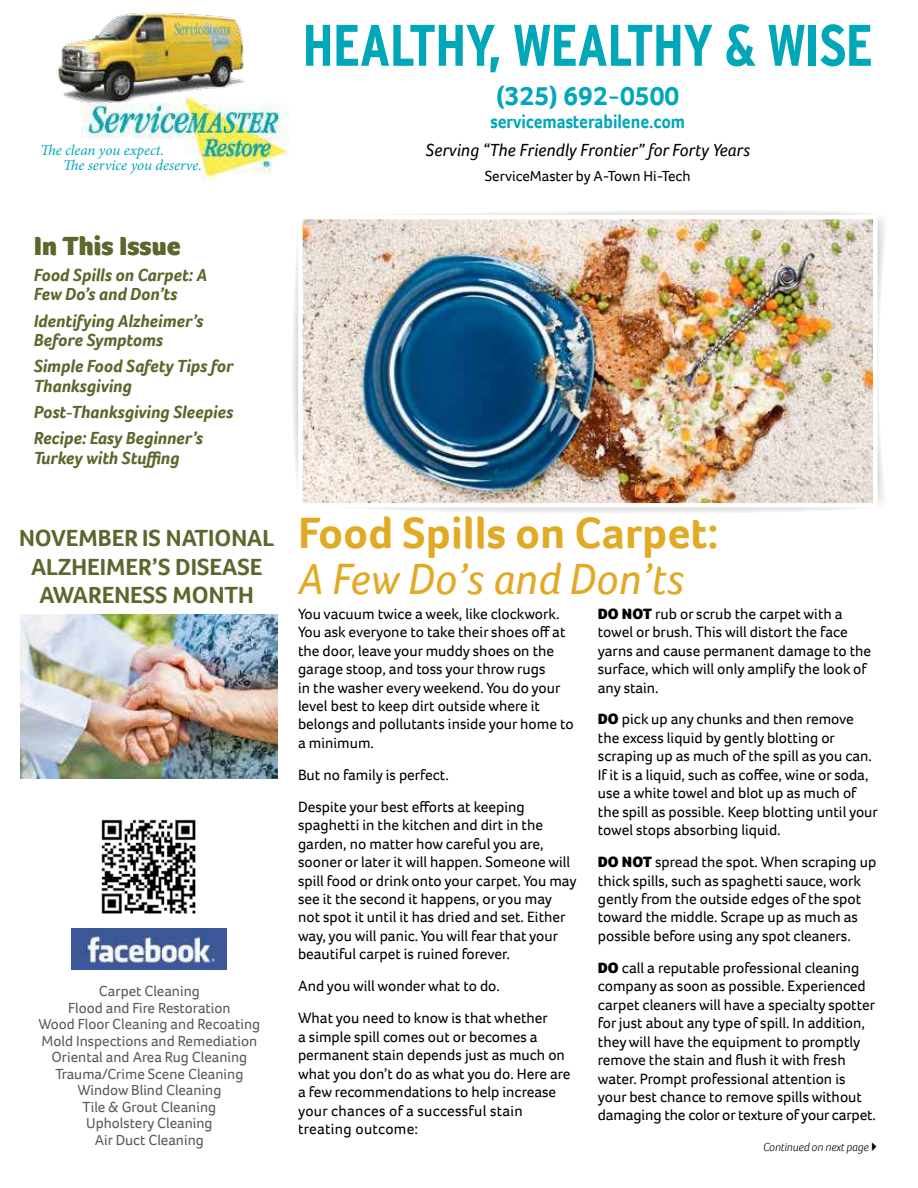
<style>
.page{position:relative;width:918px;height:1188px;background:#fff}
.page>*{position:absolute;margin:0;border:0;box-sizing:border-box;transform-origin:0 0}
.t1{font:700 condensed 58.5px "Interstate";letter-spacing:-.02em;color:#00a7b8}
.t2{font:700 45px "Foco";color:#e1aa25}
.t3{font:italic 45px "Foco";color:#e1aa25}
.t4{font:700 27px "Foco";color:#00a7b8}
.t5{font:900 27px "Foco";color:#5b672c}
.t6{font:700 24px/28.5px "Foco";color:#5b672c;text-align:center}
.t7{font:700 19.5px "Foco";color:#00a7b8;scale:.88 1}
.t8{font:italic 700 18px/19.5px "Foco";color:#5b672c}
.t9{font:italic 18px "Foco";color:#000}
.t10{font:15.3px/18.5px "Foco";color:#000}
.t11{font:15px/16.5px "Foco";color:#58595b;text-align:center}
.t12{font:italic 15px/15px "Minion Pro";letter-spacing:-.005em;color:#00a7b8}
.t13{font:15px "Foco";color:#000}
.t14{font:italic 300 12px "Foco";color:#000}
.s1{font-weight:900}
</style>
<div class="page">
<img style="left:21px;top:615px;width:256px;height:164px">
<img style="left:71px;top:928px;width:155px;height:42px">
<img style="left:101px;top:819px;width:95px;height:95px">
<img style="left:81px;top:103px;width:208px;height:78px">
<img style="left:58px;top:12px;width:191px;height:96px">
<svg style="left:292px;top:210px;width:593px;height:303px"></svg>
<img style="left:303px;top:220px;width:570px;height:283px">
<div style="left:298px;top:215px;width:580px;height:293px;border:4px solid #fff"></div>
<p class="t12" style="left:63px;top:143px;width:141px;text-indent:-22px">The clean you expect.<br>The service you deserve.</p>
<h3 class="t5" style="left:34px;top:228px;width:148px">In This Issue</h3>
<p class="t8" style="left:34px;top:265px;width:175px">Food Spills on Carpet: A<br>Few Do’s and Don’ts</p>
<p class="t8" style="left:34px;top:311px;width:171px">Identifying Alzheimer’s<br>Before Symptoms</p>
<p class="t8" style="left:34px;top:356px;width:201px">Simple Food Safety Tips for<br>Thanksgiving</p>
<p class="t8" style="left:34px;top:399px;width:201px;line-height:26.2px">Post-Thanksgiving Sleepies<br>Recipe: Easy Beginner’s</p>
<p class="t8" style="left:34px;top:448px;width:147px">Turkey with Stuffing</p>
<h3 class="t6" style="left:19px;top:523px;width:257px">NOVEMBER IS NATIONAL<br>ALZHEIMER’S DISEASE<br>AWARENESS MONTH</h3>
<p class="t11" style="left:39px;top:983px;width:223px">Carpet Cleaning<br>Flood and Fire Restoration<br>Wood Floor Cleaning and Recoating<br>Mold Inspections and Remediation<br>Oriental and Area Rug Cleaning<br>Trauma/Crime Scene Cleaning<br>Window Blind Cleaning<br>Tile &amp; Grout Cleaning<br>Upholstery Cleaning<br>Air Duct Cleaning</p>
<h1 class="t1" style="left:302px;top:13px;width:573px">HEALTHY, WEALTHY &amp; WISE</h1>
<h3 class="t4" style="left:496px;top:78px;width:185px">(325) 692-0500</h3>
<p class="t7" style="left:490px;top:109px;width:223px">servicemasterabilene.com</p>
<p class="t9" style="left:425px;top:138px;width:326px">Serving “The Friendly Frontier” for Forty Years</p>
<p class="t13" style="left:485px;top:166px;width:207px">ServiceMaster by A-Town Hi-Tech</p>
<h2 class="t2" style="left:298px;top:503px;width:422px">Food Spills on Carpet:</h2>
<h2 class="t3" style="left:298px;top:549px;width:388px">A Few Do’s and Don’ts</h2>
<p class="t10" style="left:298px;top:604px;width:277px">You vacuum twice a week, like clockwork.<br>You ask everyone to take their shoes off at the door, leave your muddy shoes on the garage stoop, and toss your throw rugs<br>in the washer every weekend. You do your level best to keep dirt outside where it belongs and pollutants inside your home to a minimum.</p>
<p class="t10" style="left:298px;top:759px;width:228px;line-height:32px">But no family is perfect.<br>Despite your best efforts at keeping</p>
<p class="t10" style="left:298px;top:816px;width:280px">spaghetti in the kitchen and dirt in the garden, no matter how careful you are, sooner or later it will happen. Someone will spill food or drink onto your carpet. You may see it the second it happens, or you may not spot it until it has dried and set. Either way, you will panic. You will fear that your beautiful carpet is ruined forever.</p>
<p class="t10" style="left:298px;top:970px;width:251px;line-height:32px">And you will wonder what to do.<br>What you need to know is that whether</p>
<p class="t10" style="left:298px;top:1027px;width:274px">a simple spill comes out or becomes a permanent stain depends just as much on what you don’t do as what you do. Here are a few recommendations to help increase your chances of a successful stain treating outcome:</p>
<p class="t10" style="left:598px;top:604px;width:275px"><span class="s1">DO NOT</span> rub or scrub the carpet with a towel or brush. This will distort the face yarns and cause permanent damage to the surface, which will only amplify the look of any stain.</p>
<p class="t10" style="left:598px;top:710px;width:282px"><span class="s1">DO</span> pick up any chunks and then remove the excess liquid by gently blotting or scraping up as much of the spill as you can.<br>If it is a liquid, such as coffee, wine or soda, use a white towel and blot up as much of the spill as possible. Keep blotting until your towel stops absorbing liquid.</p>
<p class="t10" style="left:598px;top:853px;width:280px"><span class="s1">DO NOT</span> spread the spot. When scraping up thick spills, such as spaghetti sauce, work gently from the outside edges of the spot toward the middle. Scrape up as much as possible before using any spot cleaners.</p>
<p class="t10" style="left:598px;top:958px;width:280px"><span class="s1">DO</span> call a reputable professional cleaning company as soon as possible. Experienced carpet cleaners will have a specialty spotter for just about any type of spill. In addition, they will have the equipment to promptly remove the stain and flush it with fresh water. Prompt professional attention is your best chance to remove spills without damaging the color or texture of your carpet.</p>
<p class="t14" style="left:763px;top:1139px;width:107px">Continued on next page</p>
</div>
